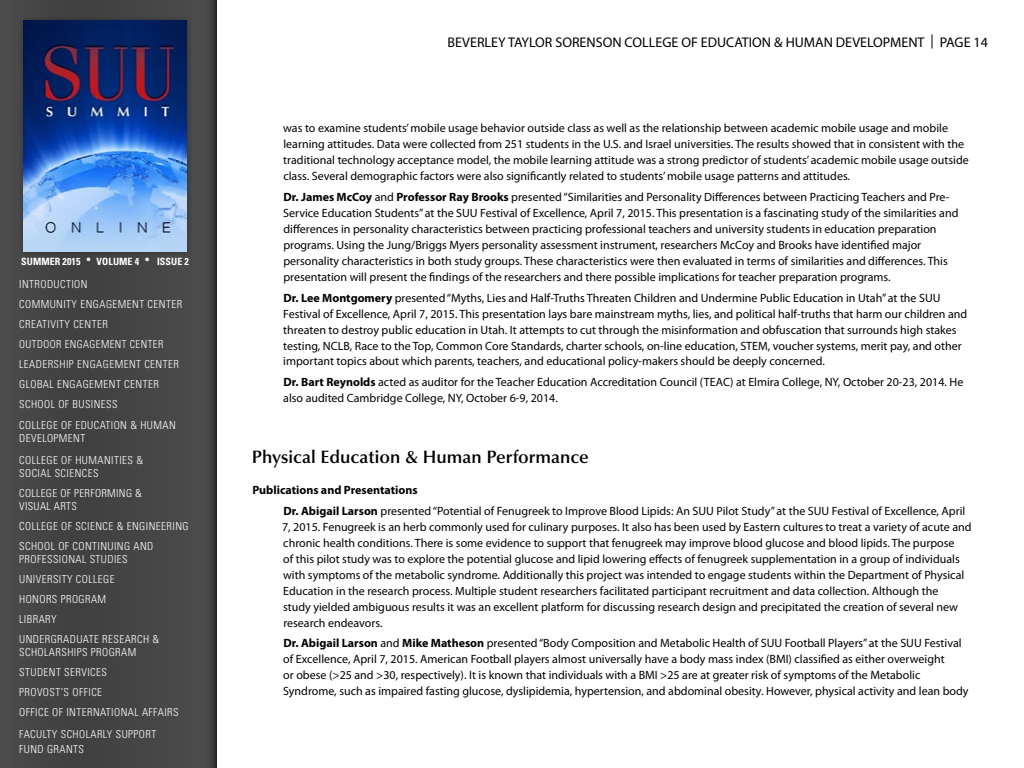
<style>
.page{position:relative;width:1024px;height:768px;background:#fff}
.page>*{position:absolute;margin:0;border:0;box-sizing:border-box;transform-origin:0 0}
.t1{font:600 18px "Optima";color:#000}
.t2{font:14.1px "Myriad Pro";color:#000}
.t3{font:12px/16px "Myriad Pro";color:#000}
.t4{font:300 condensed 11px/20px "Univers";letter-spacing:.04em;color:#fff}
.t5{font:700 condensed 10px "Univers";letter-spacing:.01em;color:#fff}
.s1{font-weight:700}
</style>
<div class="page">
<div style="left:0;top:0;width:216px;height:768px;background:#454545"></div>
<div style="left:192px;top:1px;width:24px;height:766px;background:linear-gradient(to right,#535353,#3c3c3c)"></div>
<div style="left:18px;top:16px;width:174px;height:242px;background:#000;opacity:.29"></div>
<img style="left:24px;top:21px;width:163px;height:231px">
<p class="t5" style="left:21px;top:255px;width:169px">SUMMER 2015 • VOLUME 4 • ISSUE 2</p>
<p class="t4" style="left:19px;top:274px;width:164px">INTRODUCTION<br>COMMUNITY ENGAGEMENT CENTER<br>CREATIVITY CENTER<br>OUTDOOR ENGAGEMENT CENTER<br>LEADERSHIP ENGAGEMENT CENTER<br>GLOBAL ENGAGEMENT CENTER<br>SCHOOL OF BUSINESS</p>
<p class="t4" style="left:19px;top:418px;width:158px;line-height:13px">COLLEGE OF EDUCATION &amp; HUMAN<br>DEVELOPMENT</p>
<p class="t4" style="left:19px;top:453px;width:125px;line-height:13px">COLLEGE OF HUMANITIES &amp;<br>SOCIAL SCIENCES</p>
<p class="t4" style="left:19px;top:486px;width:124px;line-height:13px">COLLEGE OF PERFORMING &amp;<br>VISUAL ARTS</p>
<p class="t4" style="left:19px;top:516px;width:171px">COLLEGE OF SCIENCE &amp; ENGINEERING<br>SCHOOL OF CONTINUING AND</p>
<p class="t4" style="left:19px;top:549px;width:142px">PROFESSIONAL STUDIES<br>UNIVERSITY COLLEGE<br>HONORS PROGRAM<br>LIBRARY<br>UNDERGRADUATE RESEARCH &amp;</p>
<p class="t4" style="left:19px;top:642px;width:161px">SCHOLARSHIPS PROGRAM<br>STUDENT SERVICES<br>PROVOST’S OFFICE<br>OFFICE OF INTERNATIONAL AFFAIRS</p>
<p class="t4" style="left:19px;top:726px;width:139px;line-height:15.4px">FACULTY SCHOLARLY SUPPORT<br>FUND GRANTS</p>
<p class="t2" style="left:448px;top:33px;width:542px">BEVERLEY TAYLOR SORENSON COLLEGE OF EDUCATION &amp; HUMAN DEVELOPMENT | PAGE 14</p>
<p class="t3" style="left:283px;top:120px;width:687px">was to examine students’ mobile usage behavior outside class as well as the relationship between academic mobile usage and mobile learning attitudes. Data were collected from 251 students in the U.S. and Israel universities. The results showed that in consistent with the traditional technology acceptance model, the mobile learning attitude was a strong predictor of students’ academic mobile usage outside class. Several demographic factors were also significantly related to students’ mobile usage patterns and attitudes.</p>
<p class="t3" style="left:283px;top:189px;width:677px"><span class="s1">Dr. James McCoy</span> and <span class="s1">Professor Ray Brooks</span> presented “Similarities and Personality Differences between Practicing Teachers and Pre-Service Education Students” at the SUU Festival of Excellence, April 7, 2015. This presentation is a fascinating study of the similarities and differences in personality characteristics between practicing professional teachers and university students in education preparation programs. Using the Jung/Briggs Myers personality assessment instrument, researchers McCoy and Brooks have identified major personality characteristics in both study groups. These characteristics were then evaluated in terms of similarities and differences. This presentation will present the findings of the researchers and there possible implications for teacher preparation programs.</p>
<p class="t3" style="left:283px;top:289px;width:686px"><span class="s1">Dr. Lee Montgomery</span> presented “Myths, Lies and Half-Truths Threaten Children and Undermine Public Education in Utah” at the SUU Festival of Excellence, April 7, 2015. This presentation lays bare mainstream myths, lies, and political half-truths that harm our children and threaten to destroy public education in Utah. It attempts to cut through the misinformation and obfuscation that surrounds high stakes testing, NCLB, Race to the Top, Common Core Standards, charter schools, on-line education, STEM, voucher systems, merit pay, and other important topics about which parents, teachers, and educational policy-makers should be deeply concerned.</p>
<p class="t3" style="left:283px;top:374px;width:682px"><span class="s1">Dr. Bart Reynolds</span> acted as auditor for the Teacher Education Accreditation Council (TEAC) at Elmira College, NY, October 20-23, 2014. He also audited Cambridge College, NY, October 6-9, 2014.</p>
<h1 class="t1" style="left:252px;top:446px;width:339px">Physical Education &amp; Human Performance</h1>
<p class="t3" style="left:283px;top:479px;width:683px;line-height:20.8px;text-indent:-31px"><span class="s1">Publications and Presentations<br>Dr. Abigail Larson</span> presented “Potential of Fenugreek to Improve Blood Lipids: An SUU Pilot Study” at the SUU Festival of Excellence, April</p>
<p class="t3" style="left:282px;top:518px;width:691px">7, 2015. Fenugreek is an herb commonly used for culinary purposes. It also has been used by Eastern cultures to treat a variety of acute and chronic health conditions. There is some evidence to support that fenugreek may improve blood glucose and blood lipids. The purpose<br>of this pilot study was to explore the potential glucose and lipid lowering effects of fenugreek supplementation in a group of individuals with symptoms of the metabolic syndrome. Additionally this project was intended to engage students within the Department of Physical Education in the research process. Multiple student researchers facilitated participant recruitment and data collection. Although the<br>study yielded ambiguous results it was an excellent platform for discussing research design and precipitated the creation of several new research endeavors.</p>
<p class="t3" style="left:283px;top:635px;width:687px"><span class="s1">Dr. Abigail Larson</span> and <span class="s1">Mike Matheson</span> presented “Body Composition and Metabolic Health of SUU Football Players” at the SUU Festival of Excellence, April 7, 2015. American Football players almost universally have a body mass index (BMI) classified as either overweight<br>or obese (&gt;25 and &gt;30, respectively). It is known that individuals with a BMI &gt;25 are at greater risk of symptoms of the Metabolic Syndrome, such as impaired fasting glucose, dyslipidemia, hypertension, and abdominal obesity. However, physical activity and lean body</p>
</div>
